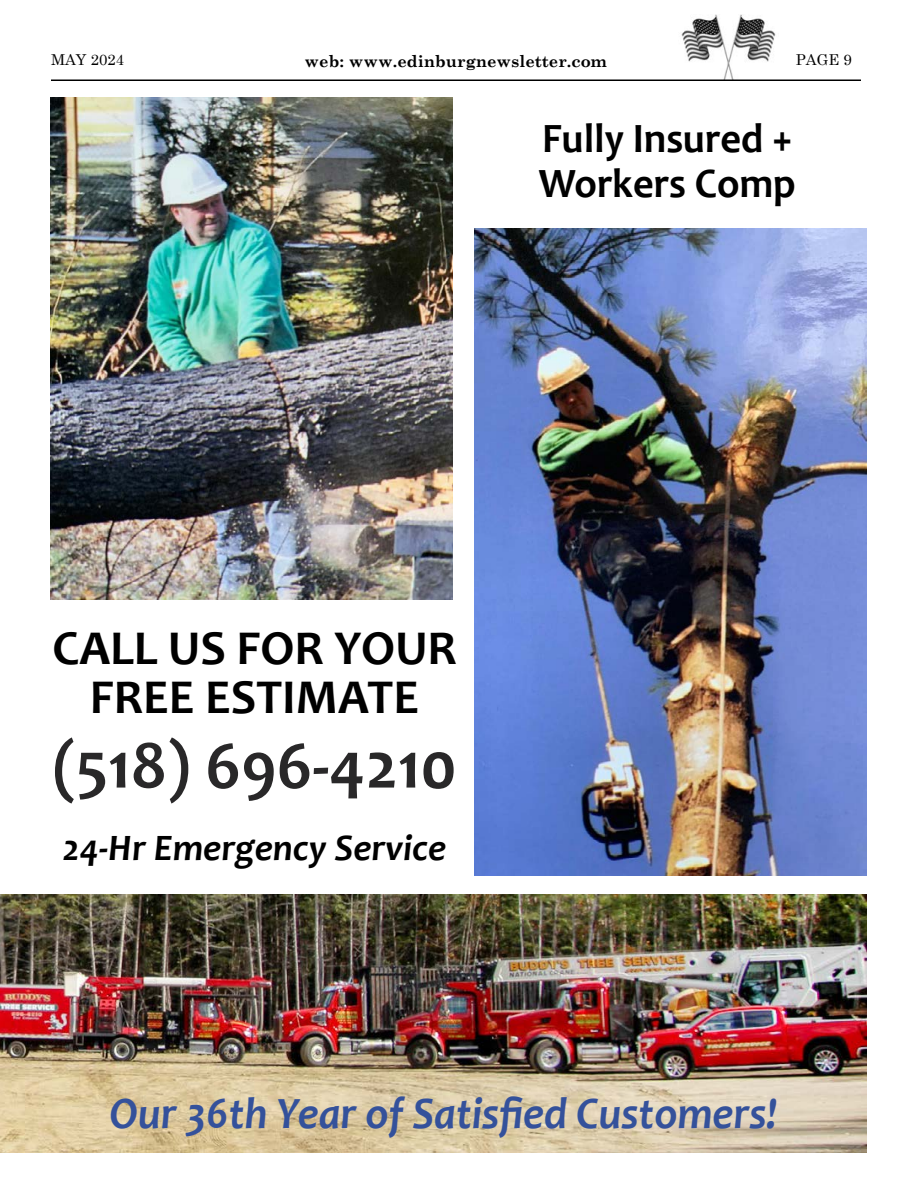
<style>
.page{position:relative;width:918px;height:1188px;background:#fff}
.page>*{position:absolute;margin:0;border:0;box-sizing:border-box;transform-origin:0 0}
.t1{font:700 67.5px "Candara";color:#292829}
.t2{font:700 48.9px/48.9px "Candara";color:#000;text-align:center}
.t3{font:italic 700 45px "Candara";color:#34519b;scale:.96 1}
.t4{font:700 42px/45px "Candara";color:#000;scale:.96 1}
.t5{font:italic 700 37.5px "Candara";color:#000}
.t6{font:700 16.5px "Century Schoolbook";color:#000}
.t7{font:15px "Century Schoolbook";color:#000}
</style>
<div class="page">
<img style="left:678px;top:14px;width:101px;height:66px">
<hr style="left:51px;top:80px;width:810px;height:1px;background:#000">
<img style="left:475px;top:228px;width:391px;height:647px">
<img style="left:51px;top:97px;width:402px;height:503px">
<img style="left:0;top:895px;width:866px;height:257px">
<p class="t7" style="left:51px;top:50px;width:75px">MAY 2024</p>
<p class="t6" style="left:305px;top:48px;width:304px">web: www.edinburgnewsletter.com</p>
<p class="t7" style="left:796px;top:50px;width:57px">PAGE 9</p>
<p class="t4" style="left:539px;top:116px;width:269px">Fully Insured +<br>Workers Comp</p>
<p class="t2" style="left:52px;top:624px;width:406px">CALL US FOR YOUR<br>FREE ESTIMATE</p>
<h1 class="t1" style="left:52px;top:725px;width:406px">(518) 696-4210</h1>
<p class="t5" style="left:63px;top:825px;width:385px">24-Hr Emergency Service</p>
<p class="t3" style="left:110px;top:1086px;width:697px">Our 36th Year of Satisfied Customers!</p>
</div>
